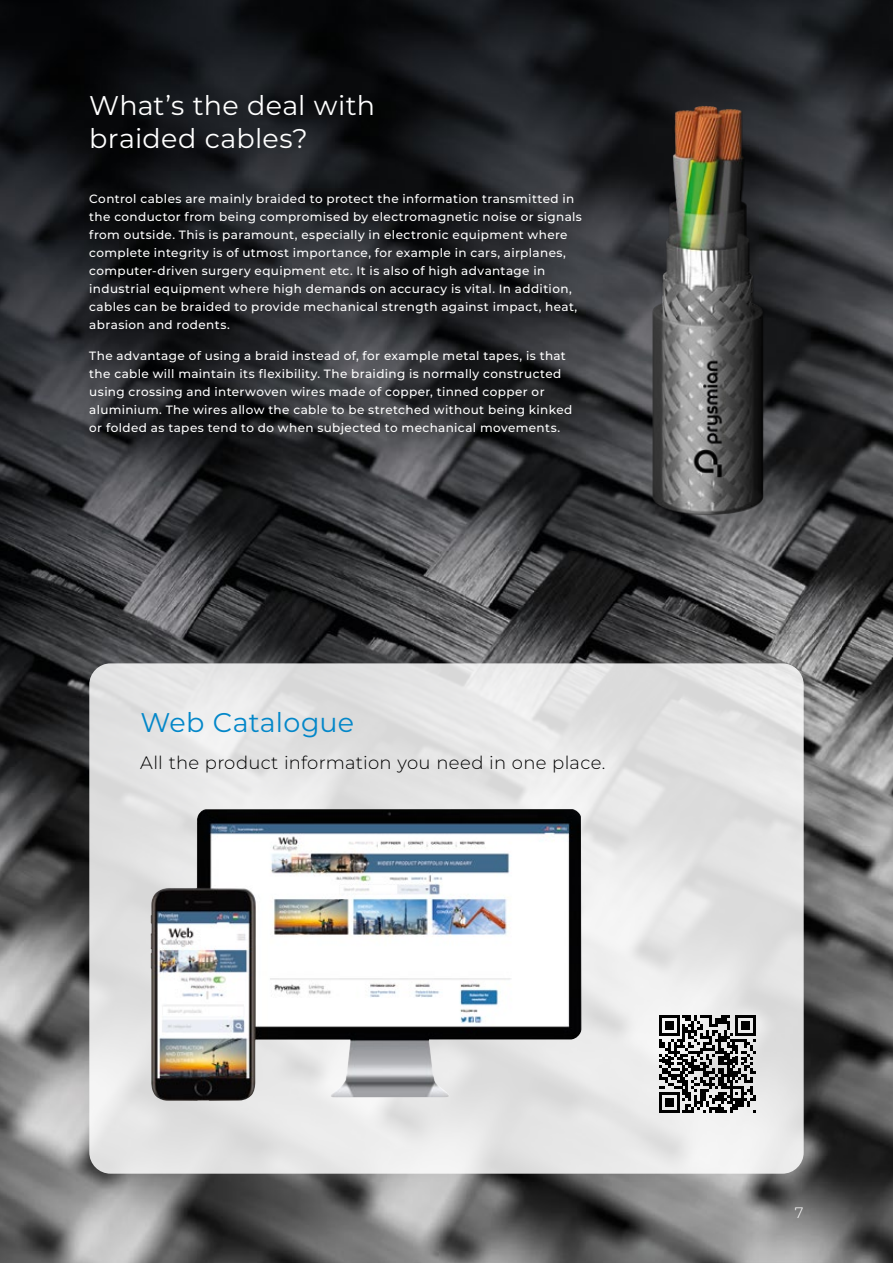
<style>
.page{position:relative;width:893px;height:1263px;background:#fff}
.page>*{position:absolute;margin:0;border:0;box-sizing:border-box;transform-origin:0 0}
.t1{font:27px/33px "Montserrat";letter-spacing:.01em;color:#fff}
.t2{font:27px "Montserrat";letter-spacing:.01em;color:#0387c9}
.t3{font:300 18px "Montserrat";letter-spacing:.015em;color:#000}
.t4{font:300 15px "Montserrat";color:#fff}
.t5{font:500 12px/18px "Montserrat";letter-spacing:.03em;color:#fff}
</style>
<div class="page">
<img style="left:0;top:0;width:893px;height:1263px">
<img style="left:640px;top:93px;width:135px;height:434px">
<svg style="left:89px;top:663px;width:715px;height:511px;background:#e4e4e4"></svg>
<svg style="left:659px;top:1015px;width:97px;height:97px"></svg>
<img style="left:151px;top:809px;width:431px;height:292px">
<h1 class="t1" style="left:89px;top:88px;width:287px">What’s the deal with braided cables?</h1>
<p class="t5" style="left:89px;top:189px;width:494px">Control cables are mainly braided to protect the information transmitted in the conductor from being compromised by electromagnetic noise or signals from outside. This is paramount, especially in electronic equipment where complete integrity is of utmost importance, for example in cars, airplanes, computer-driven surgery equipment etc. It is also of high advantage in industrial equipment where high demands on accuracy is vital. In addition, cables can be braided to provide mechanical strength against impact, heat, abrasion and rodents.</p>
<p class="t5" style="left:89px;top:346px;width:485px">The advantage of using a braid instead of, for example metal tapes, is that the cable will maintain its flexibility. The braiding is normally constructed using crossing and interwoven wires made of copper, tinned copper or aluminium. The wires allow the cable to be stretched without being kinked or folded as tapes tend to do when subjected to mechanical movements.</p>
<h1 class="t2" style="left:140px;top:704px;width:215px">Web Catalogue</h1>
<h2 class="t3" style="left:140px;top:750px;width:466px">All the product information you need in one place.</h2>
<p class="t4" style="left:795px;top:1202px;width:10px">7</p>
</div>
